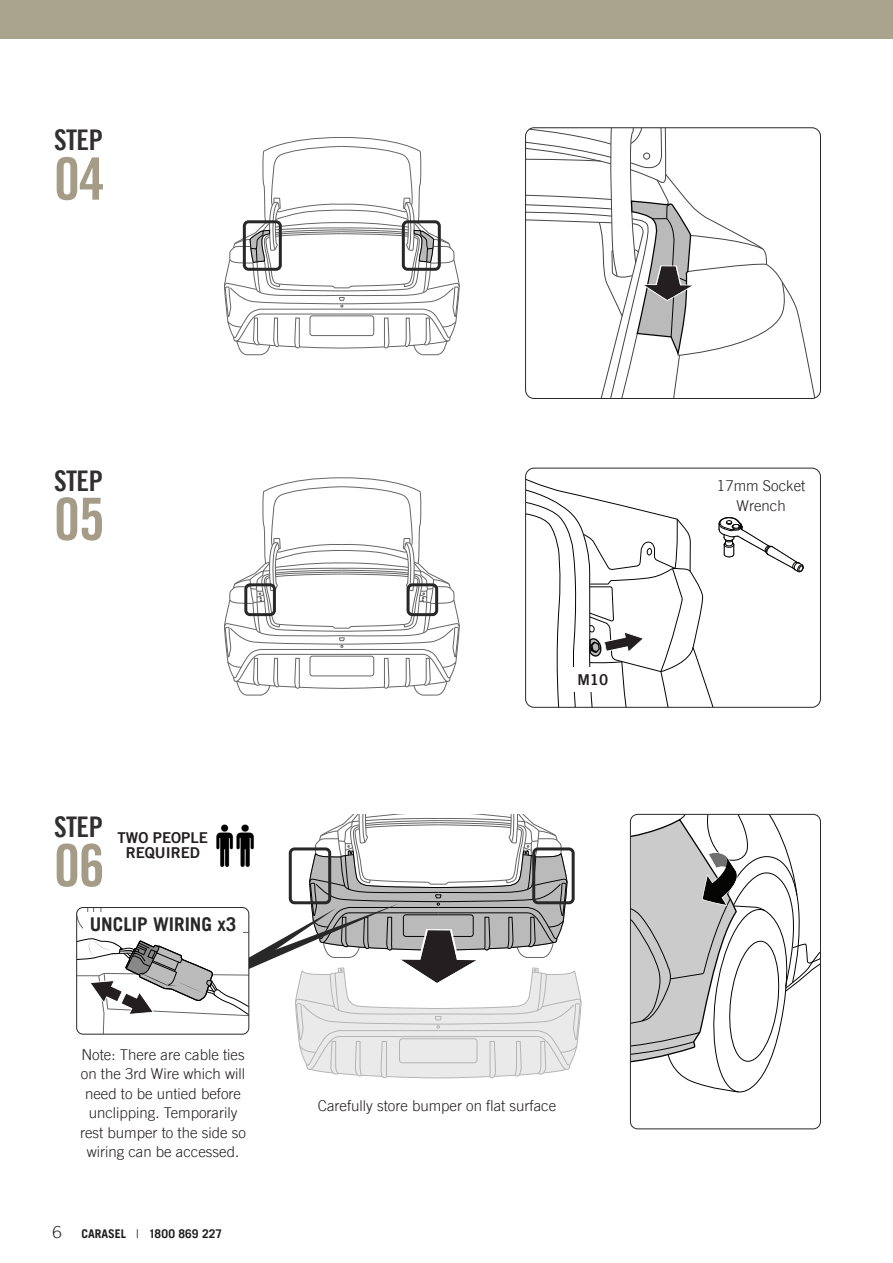
<style>
.page{position:relative;width:893px;height:1263px;background:#fff}
.page>*{position:absolute;margin:0;border:0;box-sizing:border-box;transform-origin:0 0}
.t1{font:58.5px "Trade Gothic LT Bold Cond Twenty";color:#a49c87}
.t2{font:28.5px "Trade Gothic LT Bold Cond Twenty";letter-spacing:-.02em;color:#312f30}
.Body__General{font:700 19.05px "Trade Gothic LT";color:#292829}
.Body__General-2{font:300 15px/19.5px "Trade Gothic LT";color:#231f20;text-align:center}
.Body__General-3{font:15px/15px "Trade Gothic LT Bold Two";color:#231f20;text-align:center}
.t3{font:700 12px "Trade Gothic LT";color:#1e1e1e}
.s1{font-weight:300;font-size:16.5px}
.s2{font-weight:400}
</style>
<div class="page">
<div style="left:0;top:0;width:893px;height:38px;background:#aaa38e"></div>
<svg style="left:224px;top:137px;width:236px;height:218px"></svg>
<svg style="left:224px;top:477px;width:236px;height:219px"></svg>
<div style="left:243px;top:220px;width:39px;height:51px;border:3px solid #292829;border-radius:4px"></div>
<div style="left:244px;top:583px;width:32px;height:33px;border:3px solid #292829;border-radius:4px"></div>
<div style="left:407px;top:583px;width:31px;height:33px;border:3px solid #292829;border-radius:4px"></div>
<div style="left:402px;top:220px;width:39px;height:51px;border:3px solid #292829;border-radius:4px"></div>
<svg style="left:526px;top:128px;width:291px;height:270px"></svg>
<svg style="left:526px;top:468px;width:193px;height:237px"></svg>
<div style="left:525px;top:468px;width:296px;height:239px;border:1px solid #292829;border-radius:9px"></div>
<svg style="left:630px;top:814px;width:190px;height:284px"></svg>
<svg style="left:526px;top:488px;width:168px;height:219px"></svg>
<svg style="left:77px;top:814px;width:505px;height:265px"></svg>
<div style="left:532px;top:847px;width:43px;height:57px;border:3px solid #292829;border-radius:4px"></div>
<div style="left:289px;top:847px;width:42px;height:57px;border:3px solid #292829;border-radius:4px"></div>
<div style="left:712px;top:479px;width:98px;height:33px;background:#fff"></div>
<div style="left:571px;top:667px;width:44px;height:25px;background:#fff"></div>
<div style="left:77px;top:1043px;width:172px;height:120px;background:#fff"></div>
<div style="left:116px;top:828px;width:94px;height:33px;background:#fff"></div>
<svg style="left:719px;top:517px;width:84px;height:55px"></svg>
<img style="left:214px;top:824px;width:42px;height:44px">
<p class="t2" style="left:54px;top:123px;width:50px">STEP</p>
<p class="t1" style="left:54px;top:143px;width:52px">04</p>
<p class="t2" style="left:54px;top:463px;width:50px">STEP</p>
<p class="t1" style="left:54px;top:484px;width:52px">05</p>
<p class="t2" style="left:54px;top:809px;width:50px">STEP</p>
<p class="t1" style="left:54px;top:830px;width:52px">06</p>
<p class="Body__General" style="left:90px;top:913px;width:148px">UNCLIP WIRING x3</p>
<p class="Body__General-3" style="left:118px;top:830px;width:92px">TWO PEOPLE<br>REQUIRED</p>
<p class="Body__General-2" style="left:80px;top:1044px;width:167px">Note: There are cable ties on the 3rd Wire which will need to be untied before unclipping. Temporarily rest bumper to the side so wiring can be accessed.</p>
<p class="t3" style="left:52px;top:1226px;width:171px"><span class="s1">6</span> CARASEL <span class="s2">|</span> 1800 869 227</p>
<p class="Body__General-3" style="left:577px;top:672px;width:32px">M10</p>
<p class="Body__General-2" style="left:318px;top:1095px;width:240px">Carefully store bumper on flat surface</p>
<p class="Body__General-2" style="left:717px;top:476px;width:90px">17mm Socket<br>Wrench</p>
</div>
